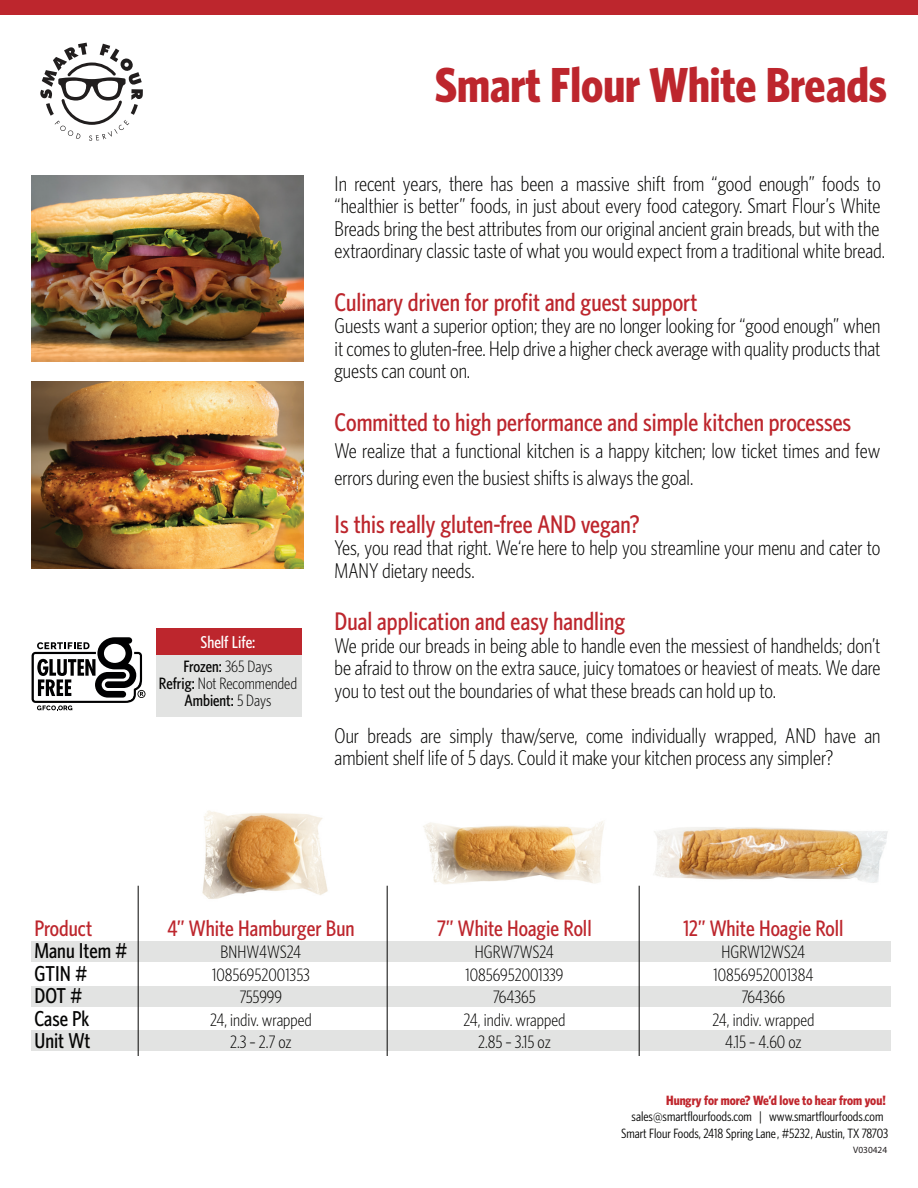
<style>
.page{position:relative;width:918px;height:1188px;background:#fff}
.page>*{position:absolute;margin:0;border:0;box-sizing:border-box;transform-origin:0 0}
.t1{font:700 condensed 49.35px "Whitney HTF";color:#bd262d}
.t2{font:500 condensed 25.5px "Whitney HTF";color:#bd262d}
.t3{font:500 condensed 22.5px "Whitney HTF";color:#bd262d}
.t4{font:500 condensed 21.6px/22.5px "Whitney HTF";color:#050504}
.t5{font:300 condensed 21.3px/22.5px "Whitney HTF";color:#050504}
.t6{font:300 condensed 18px/22.5px "Whitney HTF";color:#050504;text-align:center}
.t7{font:500 condensed 17.25px "Whitney HTF";color:#fff}
.t8{font:300 condensed 16.5px/17.2px "Whitney HTF";color:#050504;text-align:center}
.t9{font:condensed 13.5px/16.5px "Whitney HTF";color:#050504;text-align:center}
.t10{font:700 condensed 13.5px "Whitney HTF";color:#c0262d}
.t11{font:9.3px "Myriad Pro";color:#231f20}
.s1{font-weight:500}
</style>
<div class="page">
<img style="left:638px;top:827px;width:250px;height:92px">
<img style="left:32px;top:175px;width:271px;height:187px">
<img style="left:32px;top:382px;width:271px;height:186px">
<svg style="left:40px;top:43px;width:103px;height:98px"></svg>
<div style="left:32px;top:941px;width:859px;height:21px;background:#e2e3e2"></div>
<div style="left:32px;top:986px;width:859px;height:21px;background:#e2e3e2"></div>
<div style="left:32px;top:1030px;width:859px;height:21px;background:#e2e3e2"></div>
<hr style="left:387px;top:886px;width:1px;height:170px;background:#050504">
<hr style="left:138px;top:886px;width:1px;height:170px;background:#050504">
<hr style="left:639px;top:886px;width:1px;height:170px;background:#050504">
<div style="left:156px;top:628px;width:146px;height:88px;background:#e2e3e2"></div>
<div style="left:156px;top:628px;width:146px;height:26px;background:#bd262d"></div>
<div style="left:0;top:0;width:918px;height:15px;background:#bd262d"></div>
<img style="left:202px;top:810px;width:126px;height:89px">
<img style="left:423px;top:821px;width:181px;height:63px">
<svg style="left:32px;top:637px;width:114px;height:73px"></svg>
<p class="t7" style="left:201px;top:632px;width:56px">Shelf Life:</p>
<p class="t8" style="left:159px;top:657px;width:140px"><span class="s1">Frozen:</span> 365 Days<br><span class="s1">Refrig:</span> Not Recommended<br><span class="s1">Ambient:</span> 5 Days</p>
<h1 class="t1" style="left:435px;top:56px;width:454px">Smart Flour White Breads</h1>
<p class="t5" style="left:335px;top:172px;width:552px">In recent years, there has been a massive shift from “good enough” foods to “healthier is better” foods, in just about every food category. Smart Flour’s White Breads bring the best attributes from our original ancient grain breads, but with the extraordinary classic taste of what you would expect from a traditional white bread.</p>
<p class="t2" style="left:335px;top:287px;width:364px">Culinary driven for profit and guest support</p>
<p class="t5" style="left:335px;top:315px;width:547px;text-align:justify">Guests want a superior option; they are no longer looking for “good enough” when it comes to gluten-free. Help drive a higher check average with quality products that guests can count on.</p>
<p class="t2" style="left:335px;top:407px;width:518px">Committed to high performance and simple kitchen processes</p>
<p class="t5" style="left:335px;top:437px;width:547px;line-height:27px">We realize that a functional kitchen is a happy kitchen; low ticket times and few errors during even the busiest shifts is always the goal.</p>
<p class="t2" style="left:335px;top:509px;width:307px">Is this really gluten-free AND vegan?</p>
<p class="t5" style="left:335px;top:537px;width:547px">Yes, you read that right. We‘re here to help you streamline your menu and cater to<br>MANY dietary needs.</p>
<p class="t2" style="left:335px;top:607px;width:292px">Dual application and easy handling</p>
<p class="t5" style="left:335px;top:634px;width:547px;text-align:justify">We pride our breads in being able to handle even the messiest of handhelds; don’t be afraid to throw on the extra sauce, juicy tomatoes or heaviest of meats. We dare you to test out the boundaries of what these breads can hold up to.</p>
<p class="t5" style="left:335px;top:724px;width:547px">Our breads are simply thaw/serve, come individually wrapped, AND have an ambient shelf life of 5 days. Could it make your kitchen process any simpler?</p>
<p class="t3" style="left:34px;top:915px;width:60px">Product</p>
<p class="t4" style="left:34px;top:939px;width:95px">Manu Item #<br>GTIN #<br>DOT #<br>Case Pk<br>Unit Wt</p>
<p class="t3" style="left:167px;top:915px;width:189px">4” White Hamburger Bun</p>
<p class="t6" style="left:210px;top:940px;width:103px">BNHW4WS24<br>10856952001353<br>755999<br>24, indiv. wrapped<br>2.3 – 2.7 oz</p>
<p class="t3" style="left:437px;top:915px;width:156px">7” White Hoagie Roll</p>
<p class="t6" style="left:464px;top:940px;width:103px">HGRW7WS24<br>10856952001339<br>764365<br>24, indiv. wrapped<br>2.85 – 3.15 oz</p>
<p class="t3" style="left:683px;top:915px;width:162px">12” White Hoagie Roll</p>
<p class="t6" style="left:713px;top:940px;width:103px">HGRW12WS24<br>10856952001384<br>764366<br>24, indiv. wrapped<br>4.15 – 4.60 oz</p>
<p class="t10" style="left:666px;top:1092px;width:221px">Hungry for more? We’d love to hear from you!</p>
<p class="t9" style="left:621px;top:1108px;width:269px">sales@smartflourfoods.com | www.smartflourfoods.com<br>Smart Flour Foods, 2418 Spring Lane, #5232, Austin, TX 78703</p>
<p class="t11" style="left:853px;top:1144px;width:36px">V030424</p>
</div>
